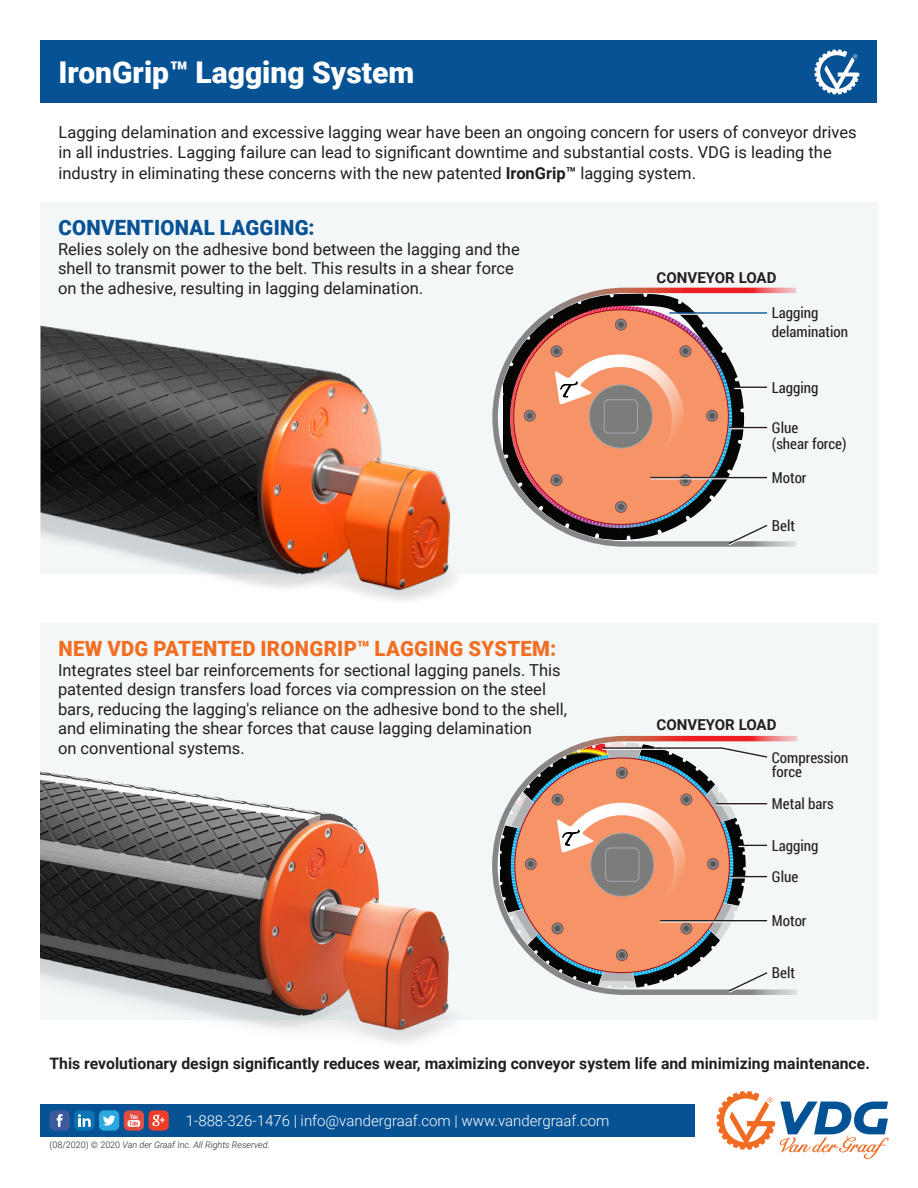
<style>
.page{position:relative;width:918px;height:1188px;background:#fff}
.page>*{position:absolute;margin:0;border:0;box-sizing:border-box;transform-origin:0 0}
.t1{font:900 30px "Roboto";color:#fff}
.t2{font:900 21px "Roboto";letter-spacing:.015em;color:#f16e23}
.t3{font:900 21px "Roboto";letter-spacing:.015em;color:#065295}
.t4{font:16.5px/19.5px "Roboto";color:#231f20}
.t5{font:700 15.75px "Roboto";color:#231f20}
.t6{font:15px "Roboto Condensed";color:#231f20}
.t7{font:300 15px "Roboto";color:#fff}
.t8{font:700 15px "Roboto";color:#231f20}
.t9{font:italic 300 9px "Roboto";color:#231f20}
.s1{font-weight:700}
.s2{font-style:normal}
</style>
<div class="page">
<div style="left:40px;top:202px;width:837px;height:372px;background:#f3f7f8"></div>
<div style="left:40px;top:623px;width:837px;height:396px;background:#f3f7f8"></div>
<div style="left:40px;top:40px;width:838px;height:64px;background:#065295"></div>
<div style="left:40px;top:1104px;width:655px;height:33px;background:#065295"></div>
<div style="left:50px;top:1110px;width:20px;height:21px;background:#3b5b9c;border-radius:5px"></div>
<svg style="left:57px;top:1114px;width:6px;height:13px"></svg>
<div style="left:148px;top:1110px;width:21px;height:21px;background:#ef3d29;border-radius:5px"></div>
<svg style="left:152px;top:1115px;width:13px;height:11px"></svg>
<div style="left:74px;top:1110px;width:20px;height:21px;background:#0973b3;border-radius:5px"></div>
<svg style="left:78px;top:1114px;width:13px;height:13px"></svg>
<div style="left:99px;top:1110px;width:20px;height:21px;background:#2aa9e0;border-radius:5px"></div>
<svg style="left:103px;top:1115px;width:12px;height:11px"></svg>
<div style="left:124px;top:1110px;width:20px;height:21px;background:#e24d41;border-radius:5px"></div>
<svg style="left:128px;top:1114px;width:12px;height:13px"></svg>
<svg style="left:814px;top:49px;width:46px;height:46px"></svg>
<svg style="left:717px;top:1091px;width:172px;height:68px"></svg>
<img style="left:40px;top:325px;width:416px;height:276px">
<img style="left:40px;top:771px;width:473px;height:272px">
<svg style="left:492px;top:736px;width:305px;height:259px"></svg>
<svg style="left:504px;top:747px;width:236px;height:237px"></svg>
<svg style="left:599px;top:949px;width:36px;height:33px"></svg>
<svg style="left:492px;top:288px;width:304px;height:259px"></svg>
<svg style="left:503px;top:294px;width:241px;height:246px"></svg>
<svg style="left:510px;top:742px;width:259px;height:199px"></svg>
<svg style="left:509px;top:304px;width:260px;height:242px"></svg>
<svg style="left:727px;top:971px;width:42px;height:23px"></svg>
<p class="t1" style="left:58px;top:52px;width:357px">IronGrip™ Lagging System</p>
<p class="t4" style="left:58px;top:122px;width:800px;line-height:20.2px">Lagging delamination and excessive lagging wear have been an ongoing concern for users of conveyor drives in all industries. Lagging failure can lead to significant downtime and substantial costs. VDG is leading the industry in eliminating these concerns with the new patented <span class="s1">IronGrip™</span> lagging system.</p>
<p class="t3" style="left:58px;top:213px;width:258px">CONVENTIONAL LAGGING:</p>
<p class="t4" style="left:58px;top:239px;width:463px">Relies solely on the adhesive bond between the lagging and the shell to transmit power to the belt. This results in a shear force on the adhesive, resulting in lagging delamination.</p>
<p class="t8" style="left:657px;top:267px;width:121px">CONVEYOR LOAD</p>
<p class="t6" style="left:772px;top:303px;width:48px">Lagging</p>
<p class="t6" style="left:772px;top:321px;width:78px">delamination</p>
<p class="t6" style="left:772px;top:377px;width:48px">Lagging</p>
<p class="t6" style="left:772px;top:417px;width:28px">Glue</p>
<p class="t6" style="left:772px;top:433px;width:76px">(shear force)</p>
<p class="t6" style="left:772px;top:467px;width:36px">Motor</p>
<p class="t2" style="left:58px;top:634px;width:499px">NEW VDG PATENTED IRONGRIP™ LAGGING SYSTEM:</p>
<p class="t4" style="left:58px;top:659px;width:511px">Integrates steel bar reinforcements for sectional lagging panels. This patented design transfers load forces via compression on the steel bars, reducing the lagging's reliance on the adhesive bond to the shell, and eliminating the shear forces that cause lagging delamination<br>on conventional systems.</p>
<p class="t6" style="left:772px;top:515px;width:25px">Belt</p>
<p class="t8" style="left:657px;top:714px;width:121px">CONVEYOR LOAD</p>
<p class="t6" style="left:772px;top:747px;width:78px">Compression</p>
<p class="t6" style="left:772px;top:762px;width:32px">force</p>
<p class="t6" style="left:772px;top:793px;width:63px">Metal bars</p>
<p class="t6" style="left:772px;top:835px;width:48px">Lagging</p>
<p class="t6" style="left:772px;top:866px;width:28px">Glue</p>
<p class="t6" style="left:772px;top:910px;width:36px">Motor</p>
<p class="t6" style="left:772px;top:962px;width:25px">Belt</p>
<p class="t5" style="left:50px;top:1053px;width:822px">This revolutionary design significantly reduces wear, maximizing conveyor system life and minimizing maintenance.</p>
<p class="t7" style="left:186px;top:1110px;width:425px">1-888-326-1476 | info@vandergraaf.com | www.vandergraaf.com</p>
<p class="t9" style="left:50px;top:1138px;width:222px"><span class="s2">(08/2020) © 2020</span> Van der Graaf Inc. All Rights Reserved.</p>
</div>
